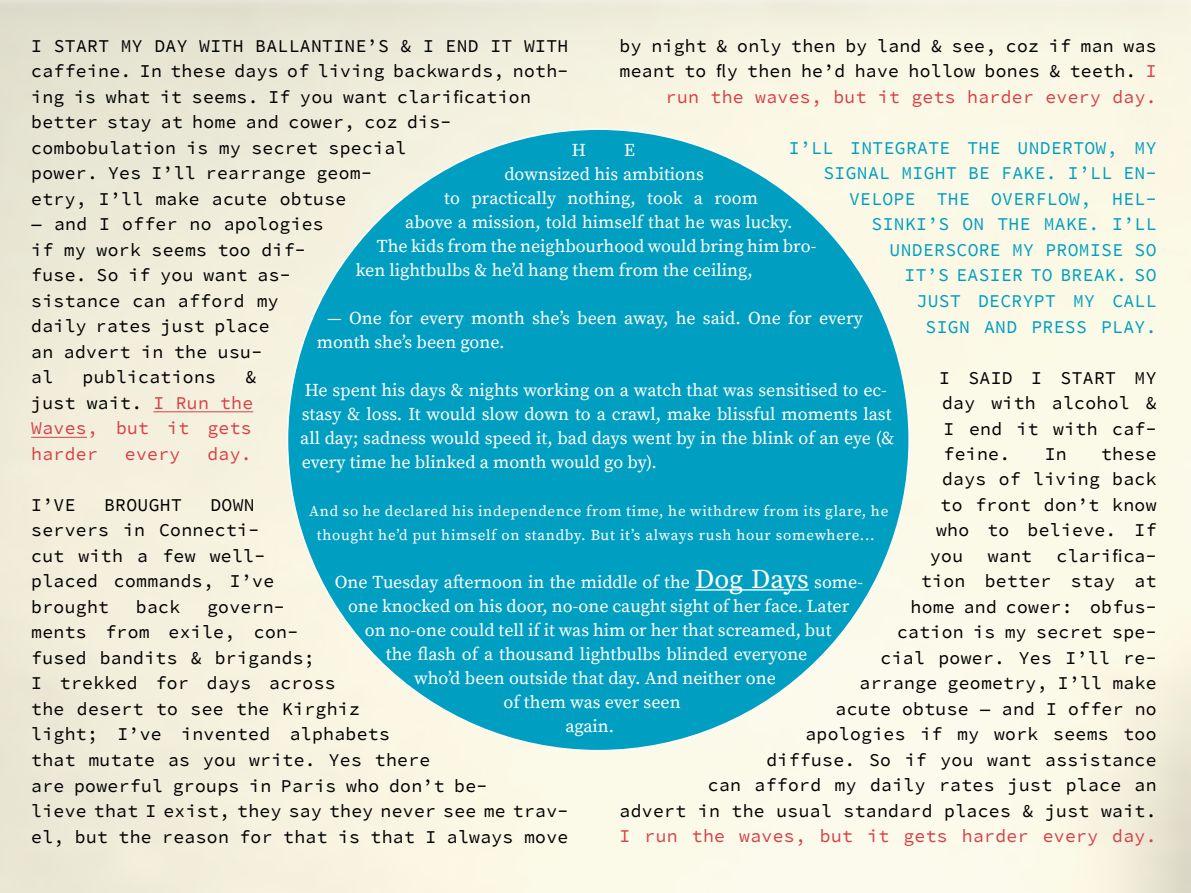
<style>
.page{position:relative;width:1191px;height:893px;background:#fff}
.page>*{position:absolute;margin:0;border:0;box-sizing:border-box;transform-origin:0 0}
.t1{font:18px/25.5px "Source Code Pro";letter-spacing:.02em;color:#000}
.t2{font:18px/24px "Source Serif Pro";color:#fff}
.t3{font:18px/25.5px "Source Code Pro";letter-spacing:.02em;color:#009fc1;text-align:right}
.t4{font:18px/25.5px "Source Code Pro";letter-spacing:.02em;color:#d64248}
.t5{font:15px/24px "Source Serif Pro";letter-spacing:.05em;color:#fff;text-align:center}
.s1{color:#d64248}
.s2{font-size:27px}
.s3{color:#000}
</style>
<div class="page">
<hr style="left:153px;top:411px;width:100px;height:1px;background:#d64248">
<hr style="left:31px;top:437px;width:56px;height:1px;background:#d64248">
<div style="left:287px;top:129px;width:622px;height:622px;background:#009fc1;border-radius:50%"></div>
<hr style="left:695px;top:589px;width:114px;height:2px;background:#fff">
<p class="t1" style="left:619px;top:34px;width:538px;text-align:right">by night &amp; only then by land &amp; see, coz if man was meant to fly then he’d have hollow bones &amp; teeth. <span class="s1">I run the waves, but it gets harder every day.</span></p>
<p class="t3" style="left:789px;top:136px;width:369px">I’LL INTEGRATE THE UNDERTOW, MY<br>SIGNAL MIGHT BE FAKE. I’LL EN-<br>VELOPE THE OVERFLOW, HEL-<br>SINKI’S ON THE MAKE. I’LL<br>UNDERSCORE MY PROMISE SO<br>IT’S EASIER TO BREAK. SO<br>JUST DECRYPT MY CALL<br>SIGN AND PRESS PLAY.</p>
<p class="t1" style="left:939px;top:365px;width:219px;text-align:justify">I SAID I START MY day with alcohol &amp; I end it with caf&shy;feine.</p>
<p class="t1" style="left:31px;top:34px;width:538px">I START MY DAY WITH BALLANTINE’S &amp; I END IT WITH caffeine. In these days of living backwards, noth&shy;ing is what it seems. If you want clarification better stay at home and cower, coz dis&shy;combobulation is my secret special<br>power. Yes I’ll rearrange geom-<br>etry, I’ll make acute obtuse</p>
<p class="t1" style="left:31px;top:212px;width:294px">— and I offer no apologies if my work seems too dif&shy;fuse. So if you want as&shy;sistance can afford my daily rates just place<br>an advert in the usu-<br>al</p>
<p class="t2" style="left:572px;top:139px;width:16px">H</p>
<p class="t2" style="left:624px;top:139px;width:12px">E</p>
<p class="t2" style="left:504px;top:163px;width:201px">downsized his ambitions</p>
<p class="t2" style="left:444px;top:187px;width:315px">to practically nothing, took a room</p>
<p class="t2" style="left:405px;top:211px;width:389px">above a mission, told himself that he was lucky.</p>
<p class="t2" style="left:377px;top:235px;width:441px">The kids from the neighbourhood would bring him bro-</p>
<p class="t2" style="left:356px;top:259px;width:398px">ken lightbulbs &amp; he’d hang them from the ceiling,</p>
<p class="t2" style="left:317px;top:307px;width:548px;text-indent:10px">— One for every month she’s been away, he said. One for every month she’s been gone.</p>
<p class="t2" style="left:300px;top:379px;width:596px">He spent his days &amp; nights working on a watch that was sensitised to ec&shy;stasy &amp; loss. It would slow down to a crawl, make blissful moments last all day; sadness would speed it, bad days went by in the blink of an eye (&amp; every time he blinked a month would go by).</p>
<p class="t5" style="left:309px;top:500px;width:580px">And so he declared his independence from time, he withdrew from its glare, he thought he’d put himself on standby. But it’s always rush hour somewhere...</p>
<p class="t2" style="left:335px;top:571px;width:529px">One Tuesday afternoon in the middle of the <span class="s2">Dog Days</span> some-</p>
<p class="t2" style="left:348px;top:595px;width:502px">one knocked on his door, no-one caught sight of her face. Later</p>
<p class="t2" style="left:365px;top:619px;width:468px">on no-one could tell if it was him or her that screamed, but</p>
<p class="t2" style="left:386px;top:643px;width:423px">the flash of a thousand lightbulbs blinded everyone</p>
<p class="t2" style="left:414px;top:667px;width:363px">who’d been outside that day. And neither one</p>
<p class="t2" style="left:503px;top:691px;width:179px">of them was ever seen</p>
<p class="t2" style="left:565px;top:715px;width:50px">again.</p>
<p class="t1" style="left:82px;top:365px;width:135px">publications</p>
<p class="t4" style="left:31px;top:365px;width:227px;text-indent:214px"><span class="s3">&amp; just wait.</span> I Run the<br>Waves, but it gets harder</p>
<p class="t1" style="left:1044px;top:442px;width:23px">In</p>
<p class="t1" style="left:1101px;top:442px;width:57px">these</p>
<p class="t1" style="left:942px;top:467px;width:216px">days of living back</p>
<p class="t1" style="left:940px;top:493px;width:218px">to front don’t know</p>
<p class="t1" style="left:936px;top:518px;width:222px">who to believe. If</p>
<p class="t1" style="left:930px;top:544px;width:35px">you</p>
<p class="t1" style="left:987px;top:544px;width:46px">want</p>
<p class="t4" style="left:125px;top:442px;width:57px">every</p>
<p class="t4" style="left:207px;top:442px;width:46px">day.</p>
<p class="t1" style="left:31px;top:493px;width:46px">I’VE</p>
<p class="t1" style="left:104px;top:493px;width:79px">BROUGHT</p>
<p class="t1" style="left:31px;top:493px;width:245px;text-indent:179px">DOWN servers in Connecti&shy;cut with a few well&shy;placed commands, I’ve brought</p>
<p class="t1" style="left:619px;top:544px;width:538px;text-align:right">clarifica-<br>tion better stay at<br>home and cower: obfus-<br>cation is my secret spe-<br>cial power. Yes I’ll re-<br>arrange geometry, I’ll make<br>acute obtuse — and I offer no<br>apologies if my work seems too<br>diffuse. So if you want assistance<br>can afford my daily rates just place an<br>advert in the usual standard places &amp; just wait.</p>
<p class="t4" style="left:619px;top:824px;width:538px">I run the waves, but it gets harder every day.</p>
<p class="t1" style="left:136px;top:595px;width:46px">back</p>
<p class="t1" style="left:31px;top:595px;width:538px;text-indent:176px">govern-<br>ments from exile, con-<br>fused bandits &amp; brigands;<br>I trekked for days across<br>the desert to see the Kirghiz<br>light; I’ve invented alphabets<br>that mutate as you write. Yes there<br>are powerful groups in Paris who don’t be-<br>lieve that I exist, they say they never see me trav&shy;el, but the reason for that is that I always move</p>
</div>
